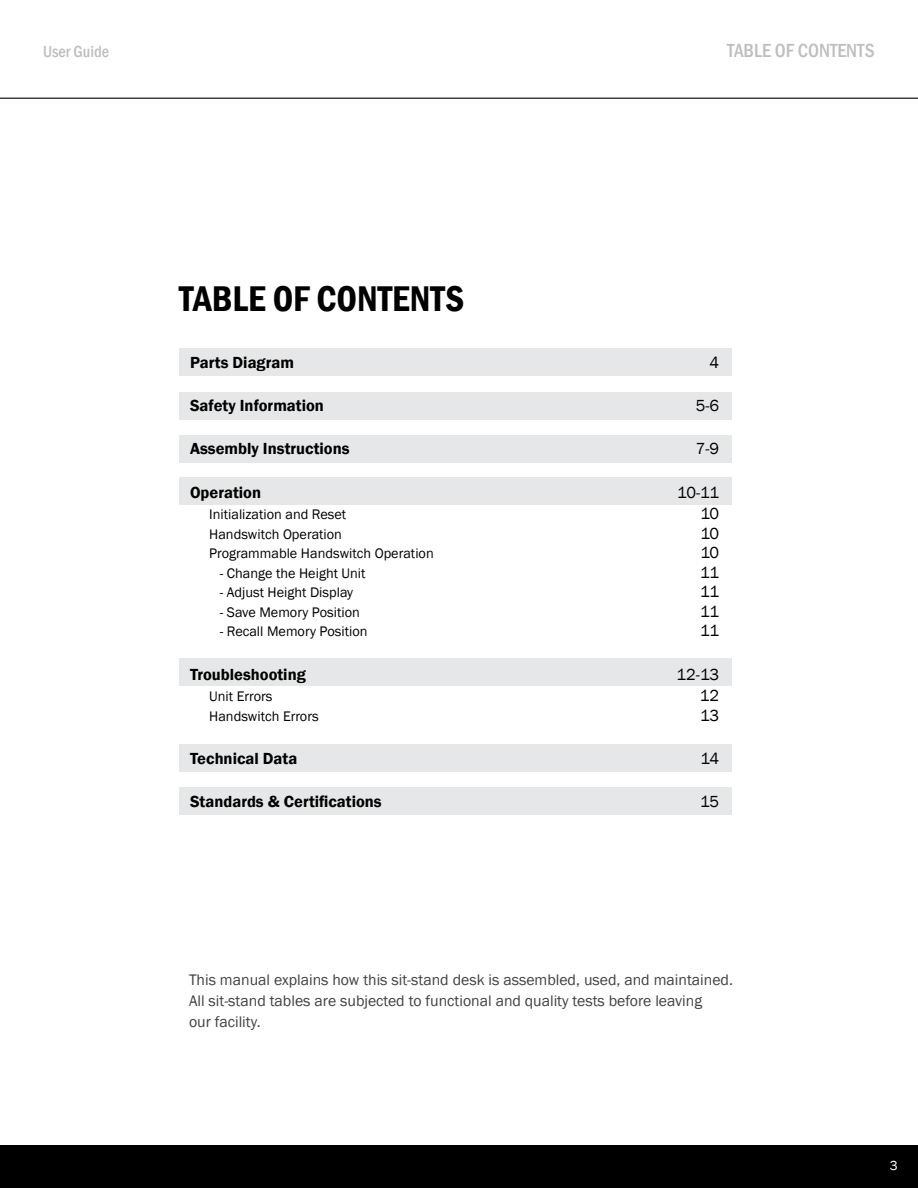
<style>
.page{position:relative;width:918px;height:1188px;background:#fff}
.page>*{position:absolute;margin:0;border:0;box-sizing:border-box;transform-origin:0 0}
.t1{font:600 condensed 36.75px "Franklin Gothic";color:#000}
.t2{font:500 condensed 19.5px "Franklin Gothic";color:#bcbec0}
.t3{font:600 16.5px "Franklin Gothic";color:#000}
.t4{font:16.5px "Franklin Gothic";letter-spacing:-.02em;color:#000}
.t5{font:500 condensed 16.5px "Franklin Gothic";color:#bcbec0}
.t6{font:15.75px/21px "Franklin Gothic";color:#414042}
.t7{font:14.25px "Franklin Gothic";color:#000}
.t8{font:13.5px "Franklin Gothic";color:#fff}
</style>
<div class="page">
<div style="left:0;top:1145px;width:918px;height:43px;background:#000"></div>
<svg style="left:0;top:97px;width:918px;height:2px;background:#706f71"></svg>
<div style="left:179px;top:348px;width:553px;height:27px;background:#e6e7e8"></div>
<div style="left:179px;top:392px;width:553px;height:28px;background:#e6e7e8"></div>
<div style="left:179px;top:435px;width:553px;height:27px;background:#e6e7e8"></div>
<div style="left:179px;top:478px;width:553px;height:27px;background:#e6e7e8"></div>
<div style="left:179px;top:659px;width:553px;height:27px;background:#e6e7e8"></div>
<div style="left:179px;top:745px;width:553px;height:27px;background:#e6e7e8"></div>
<div style="left:179px;top:787px;width:553px;height:28px;background:#e6e7e8"></div>
<p class="t5" style="left:43px;top:41px;width:68px">User Guide</p>
<h2 class="t2" style="left:727px;top:38px;width:149px">TABLE OF CONTENTS</h2>
<h1 class="t1" style="left:179px;top:274px;width:286px">TABLE OF CONTENTS</h1>
<p class="t3" style="left:190px;top:352px;width:105px">Parts Diagram</p>
<p class="t4" style="left:710px;top:352px;width:11px">4</p>
<p class="t3" style="left:190px;top:396px;width:135px">Safety Information</p>
<p class="t4" style="left:696px;top:395px;width:25px">5-6</p>
<p class="t3" style="left:190px;top:439px;width:161px">Assembly Instructions</p>
<p class="t4" style="left:696px;top:439px;width:25px">7-9</p>
<p class="t3" style="left:190px;top:482px;width:73px">Operation</p>
<p class="t4" style="left:677px;top:482px;width:43px">10-11</p>
<p class="t7" style="left:209px;top:506px;width:138px">Initialization and Reset</p>
<p class="t4" style="left:700px;top:504px;width:20px">10</p>
<p class="t7" style="left:209px;top:525px;width:134px">Handswitch Operation</p>
<p class="t4" style="left:700px;top:523px;width:20px">10</p>
<p class="t7" style="left:209px;top:545px;width:226px">Programmable Handswitch Operation</p>
<p class="t4" style="left:700px;top:543px;width:20px">10</p>
<p class="t7" style="left:220px;top:564px;width:147px">- Change the Height Unit</p>
<p class="t4" style="left:700px;top:562px;width:21px">11</p>
<p class="t7" style="left:220px;top:584px;width:135px">- Adjust Height Display</p>
<p class="t4" style="left:700px;top:582px;width:21px">11</p>
<p class="t7" style="left:220px;top:603px;width:142px">- Save Memory Position</p>
<p class="t4" style="left:700px;top:601px;width:21px">11</p>
<p class="t7" style="left:220px;top:623px;width:149px">- Recall Memory Position</p>
<p class="t4" style="left:700px;top:621px;width:21px">11</p>
<p class="t3" style="left:190px;top:664px;width:117px">Troubleshooting</p>
<p class="t4" style="left:677px;top:664px;width:44px">12-13</p>
<p class="t7" style="left:209px;top:688px;width:65px">Unit Errors</p>
<p class="t4" style="left:700px;top:686px;width:21px">12</p>
<p class="t7" style="left:209px;top:707px;width:111px">Handswitch Errors</p>
<p class="t4" style="left:700px;top:705px;width:21px">13</p>
<p class="t3" style="left:190px;top:748px;width:109px">Technical Data</p>
<p class="t4" style="left:700px;top:748px;width:20px">14</p>
<p class="t3" style="left:190px;top:792px;width:193px">Standards &amp; Certifications</p>
<p class="t4" style="left:700px;top:792px;width:21px">15</p>
<p class="t6" style="left:189px;top:970px;width:545px">This manual explains how this sit-stand desk is assembled, used, and maintained.<br>All sit-stand tables are subjected to functional and quality tests before leaving<br>our facility.</p>
<p class="t8" style="left:890px;top:1158px;width:9px">3</p>
</div>
